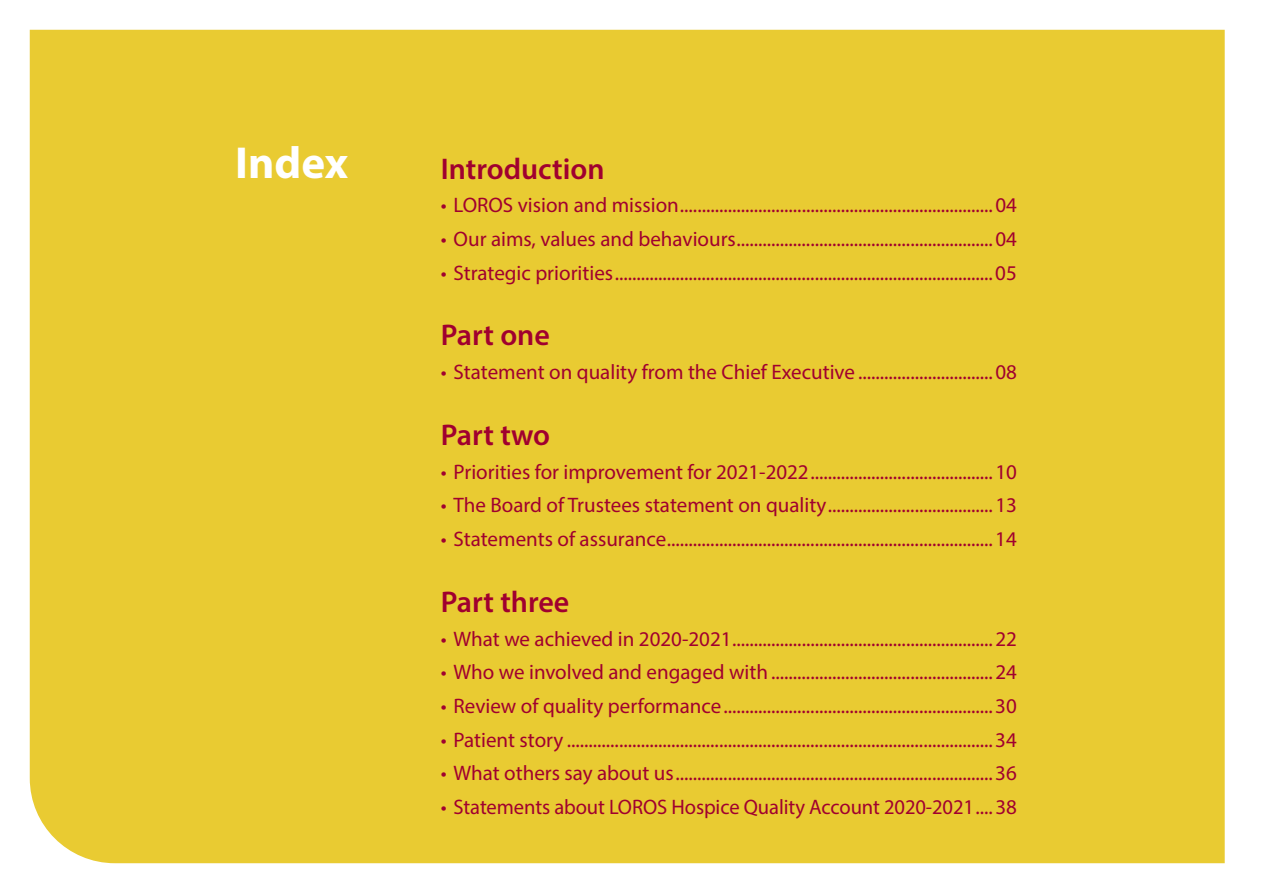
<style>
.page{position:relative;width:1263px;height:893px;background:#fff}
.page>*{position:absolute;margin:0;border:0;box-sizing:border-box;transform-origin:0 0}
.t1{font:700 45px "Myriad Pro";color:#fff}
.t2{font:600 30px "Myriad Pro";color:#a0002f}
.t3{font:21px "Myriad Pro";color:#a0002f}
</style>
<div class="page">
<div style="left:30px;top:30px;width:1195px;height:833px;background:#e9cb32"></div>
<h1 class="t1" style="left:235px;top:134px;width:114px">Index</h1>
<h2 class="t2" style="left:441px;top:149px;width:165px">Introduction</h2>
<p class="t3" style="left:441px;top:192px;width:577px">• LOROS vision and mission........................................................................04</p>
<p class="t3" style="left:441px;top:226px;width:577px">• Our aims, values and behaviours...........................................................04</p>
<p class="t3" style="left:441px;top:260px;width:577px">• Strategic priorities.......................................................................................05</p>
<h2 class="t2" style="left:441px;top:316px;width:111px">Part one</h2>
<p class="t3" style="left:441px;top:359px;width:577px">• Statement on quality from the Chief Executive ...............................08</p>
<h2 class="t2" style="left:441px;top:416px;width:111px">Part two</h2>
<p class="t3" style="left:441px;top:459px;width:577px">• Priorities for improvement for 2021-2022..........................................10</p>
<p class="t3" style="left:441px;top:492px;width:577px">• The Board of Trustees statement on quality......................................13</p>
<p class="t3" style="left:441px;top:526px;width:577px">• Statements of assurance...........................................................................14</p>
<h2 class="t2" style="left:441px;top:583px;width:130px">Part three</h2>
<p class="t3" style="left:441px;top:625px;width:577px">• What we achieved in 2020-2021............................................................22</p>
<p class="t3" style="left:441px;top:659px;width:577px">• Who we involved and engaged with ...................................................24</p>
<p class="t3" style="left:441px;top:693px;width:577px">• Review of quality performance..............................................................30</p>
<p class="t3" style="left:441px;top:727px;width:577px">• Patient story ..................................................................................................34</p>
<p class="t3" style="left:441px;top:760px;width:577px">• What others say about us.........................................................................36</p>
<p class="t3" style="left:441px;top:794px;width:578px">• Statements about LOROS Hospice Quality Account 2020-2021....38</p>
</div>
